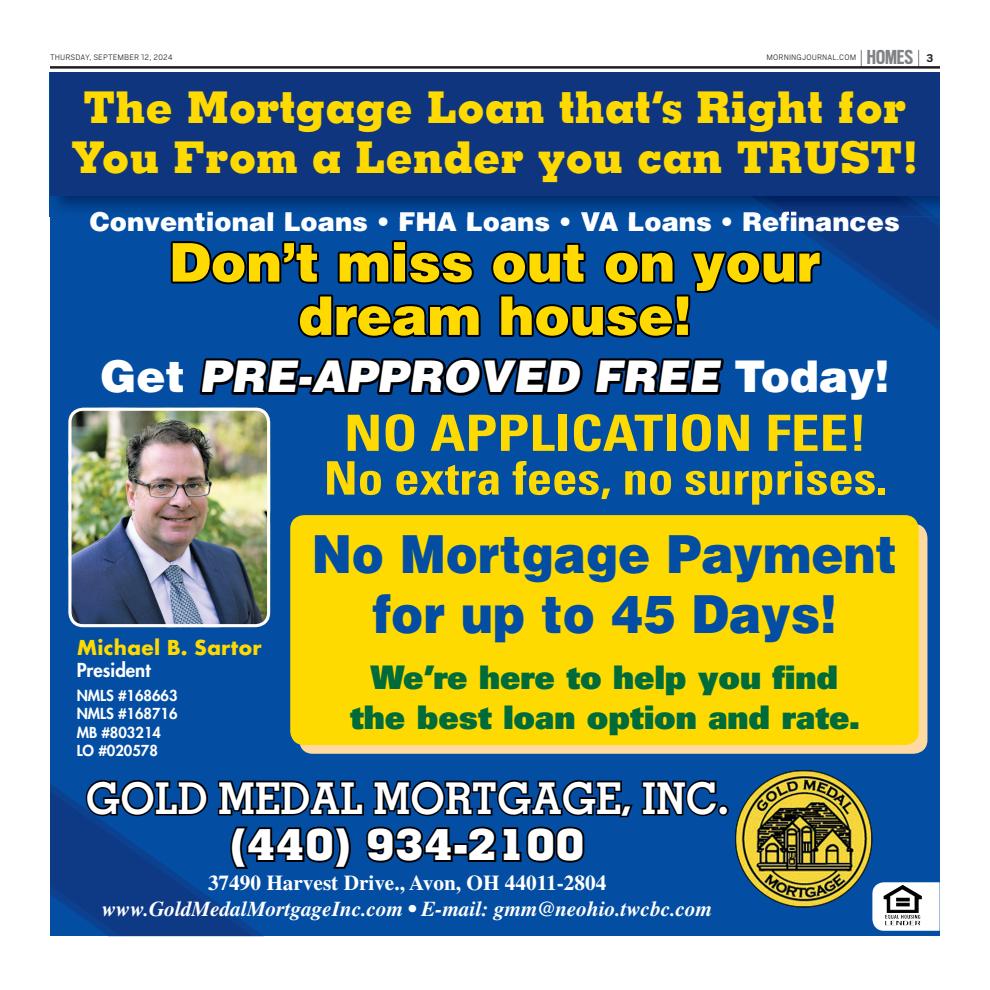
<style>
.page{position:relative;width:990px;height:990px;background:#fff}
.page>*{position:absolute;margin:0;border:0;box-sizing:border-box;transform-origin:0 0}
.t1{font:900 53.38px/53.4px "Helvetica";color:#ffda00;text-align:center}
.t2{font:900 52.5px/60px "Helvetica";color:#034ea2;text-align:center;scale:.92 1}
.t3{font:700 condensed 50px "Univers";color:#ffda00;scale:1.15 1}
.t4{font:700 condensed 46.25px "Univers";color:#ffda00;scale:1.1 1}
.t5{font:800 43.75px/50px "Memphis";color:#ffda00;scale:.95 1}
.t6{font:900 43.75px "Helvetica";color:#fff}
.t7{font:700 43.75px "Memphis";color:#fff;scale:.95 1}
.t8{font:800 43.75px "Memphis";color:#fff}
.t9{font:900 32.5px/40px "Univers";color:#006b3a;text-align:center}
.t10{font:900 25.88px "Helvetica";color:#fff}
.t11{font:700 22.5px "Scout Cond";letter-spacing:-.005em;color:#808285}
.t12{font:italic 700 21.25px "Times";color:#fff}
.t13{font:700 21.25px "Times";color:#fff}
.t14{font:700 20px "Futura";color:#ffda00}
.t15{font:800 18.75px "Futura";color:#fff}
.t16{font:800 14.75px/18.4px "Futura";color:#fff}
.t17{font:8.75px "Cub Scout Light OV BWEQFZ";letter-spacing:.01em;color:#231f20}
.s1{font-family:"Cub Scout Light OV BWEQFZ";font-weight:400;font-size:21.5px;color:#231f20}
.s2{font-family:"Cub Scout Bold OV BWEQGA";font-weight:400;font-size:12.5px;color:#231f20}
</style>
<div class="page">
<div style="left:50px;top:72px;width:890px;height:864px;background:#034ea2"></div>
<svg style="left:170px;top:241px;width:149px;height:44px"></svg>
<svg style="left:337px;top:240px;width:137px;height:45px"></svg>
<svg style="left:298px;top:294px;width:183px;height:44px"></svg>
<svg style="left:490px;top:216px;width:450px;height:122px"></svg>
<img style="left:54px;top:196px;width:886px;height:16px">
<img style="left:793px;top:196px;width:131px;height:20px">
<img style="left:591px;top:196px;width:202px;height:16px">
<img style="left:92px;top:212px;width:508px;height:4px">
<img style="left:604px;top:212px;width:192px;height:4px">
<div style="left:50px;top:72px;width:890px;height:124px;background:#0f357f"></div>
<svg style="left:735px;top:770px;width:205px;height:161px"></svg>
<img style="left:736px;top:771px;width:136px;height:136px">
<svg style="left:642px;top:779px;width:78px;height:38px"></svg>
<div style="left:718px;top:805px;width:11px;height:11px;border:3px solid #000003;border-radius:50%"></div>
<svg style="left:50px;top:779px;width:583px;height:157px"></svg>
<img style="left:72px;top:408px;width:198px;height:219px">
<div style="left:68px;top:408px;width:202px;height:219px;border:3px solid #fff;border-radius:13px"></div>
<div style="left:299px;top:524px;width:628px;height:230px;background:#ffd9a2;border-radius:14px"></div>
<div style="left:290px;top:515px;width:629px;height:230px;background:#ffda00;border-radius:14px"></div>
<svg style="left:200px;top:357px;width:383px;height:39px"></svg>
<svg style="left:594px;top:358px;width:130px;height:37px"></svg>
<hr style="left:50px;top:66px;width:890px;height:3px;background:#231f20">
<p class="t17" style="left:50px;top:55px;width:124px">THURSDAY, SEPTEMBER 12, 2024</p>
<p class="t17" style="left:767px;top:55px;width:91px">MORNINGJOURNAL.COM</p>
<p class="t11" style="left:860px;top:50px;width:75px"><span class="s1">|</span> HOMES <span class="s1">|</span> <span class="s2">3</span></p>
<h3 class="t5" style="left:71px;top:80px;width:894px">The Mortgage Loan that’s Right for<br>You From a Lender you can TRUST!</h3>
<p class="t10" style="left:90px;top:212px;width:812px">Conventional Loans • FHA Loans • VA Loans • Refinances</p>
<h1 class="t1" style="left:169px;top:240px;width:653px">Don’t miss out on your dream house!</h1>
<h3 class="t6" style="left:100px;top:361px;width:791px">Get PRE-APPROVED FREE Today!</h3>
<p class="t14" style="left:77px;top:636px;width:187px">Michael B. Sartor</p>
<p class="t15" style="left:77px;top:658px;width:75px">President</p>
<p class="t16" style="left:77px;top:686px;width:102px">NMLS #168663<br>NMLS #168716<br>MB #803214<br>LO #020578</p>
<h3 class="t3" style="left:344px;top:415px;width:457px">NO APPLICATION FEE!</h3>
<h3 class="t4" style="left:324px;top:450px;width:514px">No extra fees, no surprises.</h3>
<h2 class="t2" style="left:312px;top:529px;width:638px">No Mortgage Payment for up to 45 Days!</h2>
<h3 class="t9" style="left:350px;top:657px;width:512px">We’re here to help you find the best loan option and rate.</h3>
<h3 class="t7" style="left:86px;top:782px;width:678px">GOLD MEDAL MORTGAGE, INC.</h3>
<h3 class="t8" style="left:230px;top:816px;width:356px">(440) 934-2100</h3>
<p class="t13" style="left:208px;top:875px;width:400px">37490 Harvest Drive., Avon, OH 44011-2804</p>
<p class="t12" style="left:102px;top:897px;width:612px">www.GoldMedalMortgageInc.com • E-mail: gmm@neohio.twcbc.com</p>
</div>
